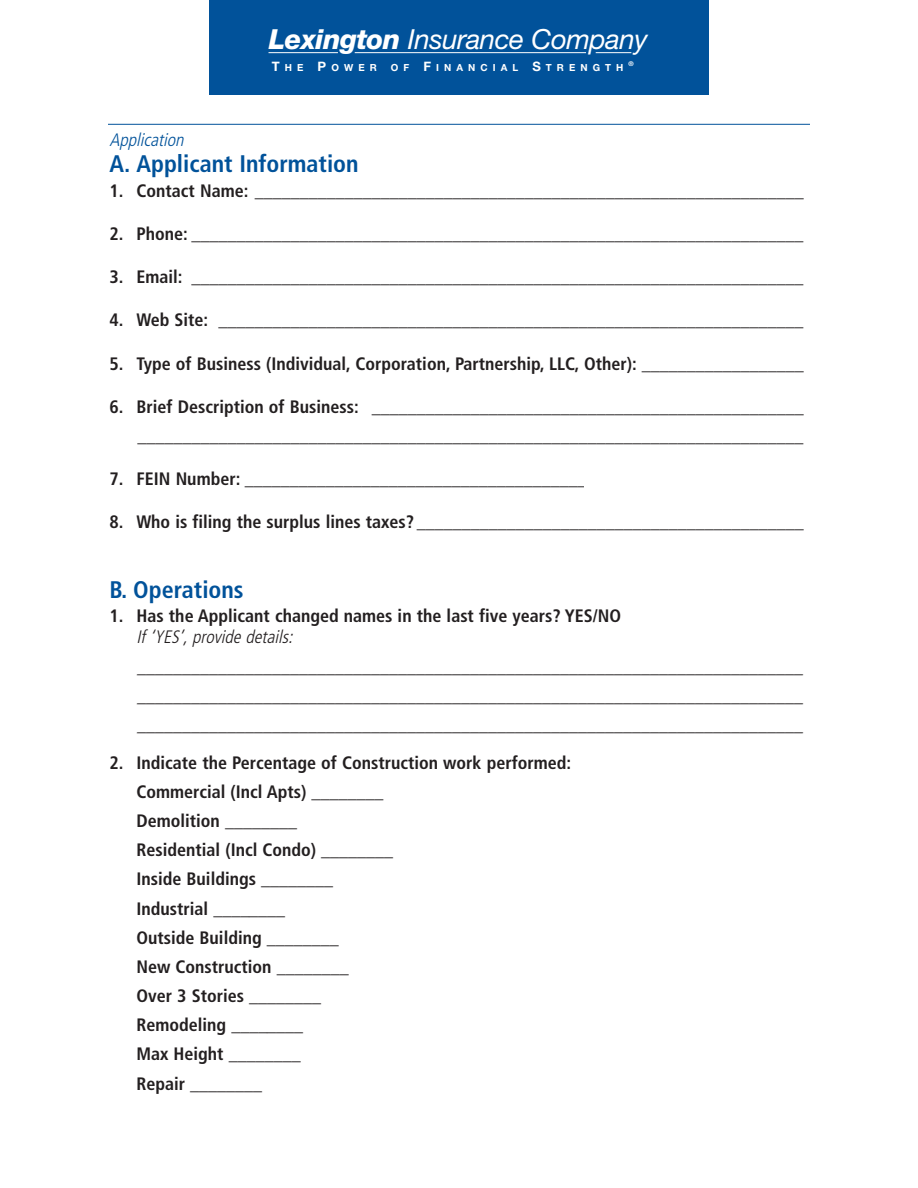
<style>
.page{position:relative;width:918px;height:1188px;background:#fff}
.page>*{position:absolute;margin:0;border:0;box-sizing:border-box;transform-origin:0 0}
.t1{font:italic 27.6px "Helvetica Neue";letter-spacing:-.015em;color:#fff}
.t2{font:700 condensed 24px "Frutiger";color:#01529a}
.t3{font:700 condensed 18px/29.1px "Frutiger";color:#231f20;text-align:right}
.t4{font:italic 300 condensed 18px/29.1px "Frutiger";color:#231f20}
.t5{font:italic 300 condensed 18px "Frutiger";color:#01529a}
.t6{font:700 9.75px "Helvetica Neue";letter-spacing:.52em;color:#fff}
.t7{font:700 6.45px "Helvetica Neue";color:#fff}
.s1{font-weight:800}
.s2{font-size:13.05px}
</style>
<div class="page">
<div style="left:209px;top:0;width:500px;height:94px;background:#01529a"></div>
<hr style="left:355px;top:52px;width:231px;height:1px;background:#fff">
<hr style="left:596px;top:52px;width:35px;height:1px;background:#fff">
<hr style="left:269px;top:52px;width:69px;height:1px;background:#fff">
<hr style="left:108px;top:124px;width:702px;height:1px;background:#01529a">
<h1 class="t1" style="left:269px;top:29px;width:380px"><span class="s1">Lexington</span> Insurance Company</h1>
<p class="t6" style="left:272px;top:64px;width:106px"><span class="s2">T</span>HE <span class="s2">P</span>OWER</p>
<p class="t6" style="left:391px;top:64px;width:234px">OF <span class="s2">F</span>INANCIAL <span class="s2">S</span>TRENGTH</p>
<p class="t7" style="left:629px;top:61px;width:7px">®</p>
<p class="t5" style="left:110px;top:133px;width:79px">Application</p>
<h2 class="t2" style="left:110px;top:154px;width:251px">A. Applicant Information</h2>
<p class="t3" style="left:110px;top:177px;width:696px">1. Contact Name: _____________________________________________________________</p>
<p class="t3" style="left:110px;top:221px;width:696px">2. Phone: ____________________________________________________________________</p>
<p class="t3" style="left:110px;top:264px;width:696px">3. Email: ____________________________________________________________________</p>
<p class="t3" style="left:110px;top:307px;width:696px">4. Web Site: _________________________________________________________________</p>
<p class="t3" style="left:110px;top:350px;width:696px">5. Type of Business (Individual, Corporation, Partnership, LLC, Other): __________________</p>
<p class="t3" style="left:110px;top:393px;width:696px">6. Brief Description of Business: ________________________________________________ __________________________________________________________________________</p>
<p class="t3" style="left:110px;top:466px;width:560px">7. FEIN Number: _______________________________________________</p>
<p class="t3" style="left:110px;top:509px;width:696px">8. Who is filing the surplus lines taxes? ___________________________________________</p>
<h2 class="t2" style="left:110px;top:580px;width:136px">B. Operations</h2>
<p class="t3" style="left:110px;top:603px;width:513px">1. Has the Applicant changed names in the last five years? YES/NO</p>
<p class="t4" style="left:136px;top:624px;width:672px">If ‘YES’,provide details: __________________________________________________________________________ __________________________________________________________________________ __________________________________________________________________________</p>
<p class="t3" style="left:136px;top:749px;width:436px;text-align:left;text-indent:-27px">2. Indicate the Percentage of Construction work performed:<br>Commercial (Incl Apts) ________<br>Demolition ________<br>Residential (Incl Condo) ________<br>Inside Buildings ________<br>Industrial ________<br>Outside Building ________<br>New Construction ________<br>Over 3 Stories ________<br>Remodeling ________<br>Max Height ________<br>Repair ________</p>
</div>
